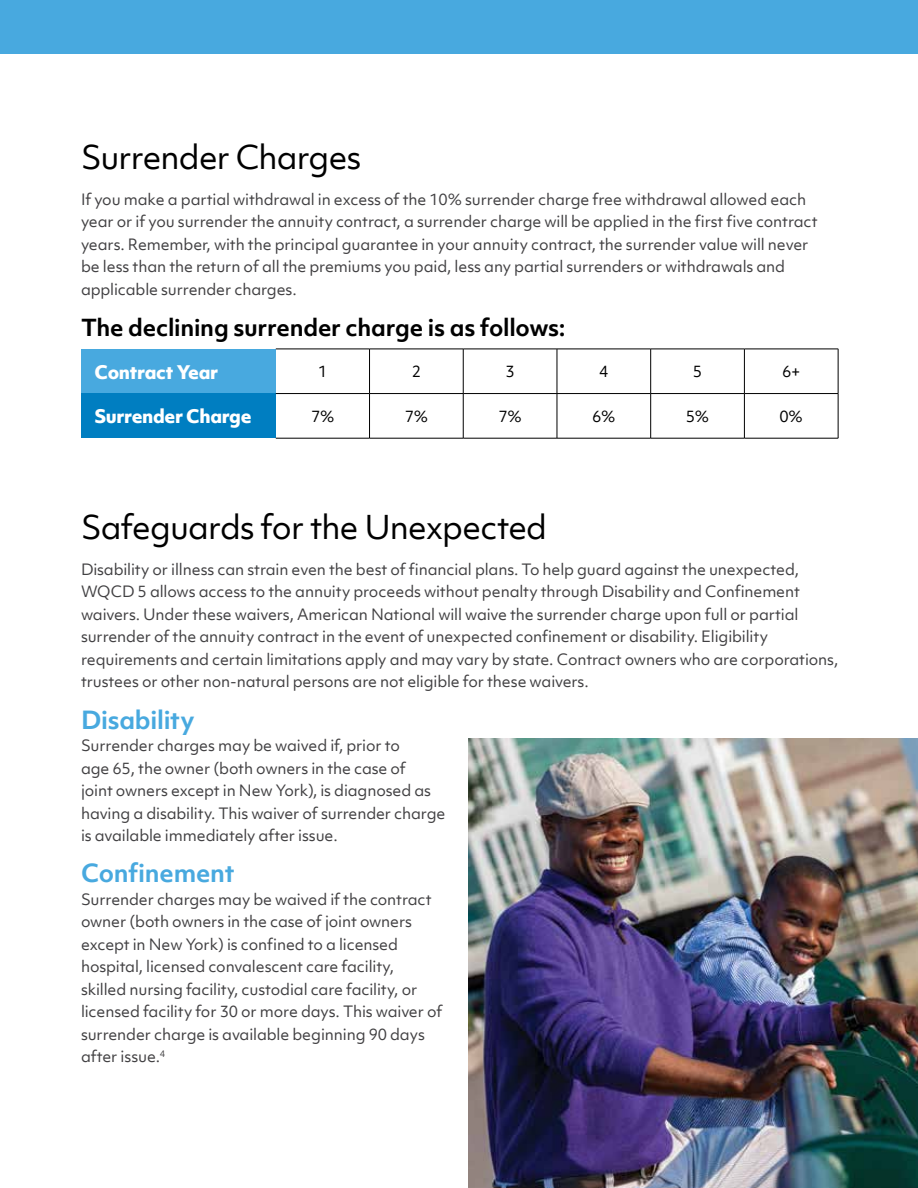
<style>
.page{position:relative;width:918px;height:1188px;background:#fff}
.page>*{position:absolute;margin:0;border:0;box-sizing:border-box;transform-origin:0 0}
.t1{font:31.5px "Objektiv Mk 1";letter-spacing:-.03em;color:#000}
.t2{font:700 24px "Objektiv Mk 1";letter-spacing:-.01em;color:#48a9df}
.t3{font:700 22.5px "Objektiv Mk 1";letter-spacing:-.01em;color:#000}
.t4{font:800 18px "Objektiv Mk 1";letter-spacing:-.02em;color:#fff}
.t5{font:15px/22.5px "Objektiv Mk 1";letter-spacing:-.01em;color:#414042}
.t6{font:15px "Objektiv Mk 1";color:#000}
</style>
<div class="page">
<div style="left:81px;top:349px;width:195px;height:45px;background:#48a9df"></div>
<div style="left:81px;top:394px;width:195px;height:44px;background:#007ec1"></div>
<hr style="left:276px;top:349px;width:94px;height:1px;background:#000">
<hr style="left:370px;top:349px;width:93px;height:1px;background:#000">
<hr style="left:369px;top:349px;width:1px;height:44px;background:#000">
<hr style="left:463px;top:349px;width:94px;height:1px;background:#000">
<hr style="left:463px;top:349px;width:1px;height:44px;background:#000">
<hr style="left:557px;top:349px;width:94px;height:1px;background:#000">
<hr style="left:557px;top:349px;width:1px;height:44px;background:#000">
<hr style="left:651px;top:349px;width:93px;height:1px;background:#000">
<hr style="left:650px;top:349px;width:1px;height:44px;background:#000">
<hr style="left:744px;top:349px;width:94px;height:1px;background:#000">
<hr style="left:744px;top:349px;width:1px;height:44px;background:#000">
<hr style="left:838px;top:349px;width:1px;height:44px;background:#000">
<hr style="left:276px;top:393px;width:94px;height:1px;background:#000">
<hr style="left:370px;top:393px;width:93px;height:1px;background:#000">
<hr style="left:369px;top:394px;width:1px;height:44px;background:#000">
<hr style="left:463px;top:393px;width:94px;height:1px;background:#000">
<hr style="left:463px;top:394px;width:1px;height:44px;background:#000">
<hr style="left:557px;top:393px;width:94px;height:1px;background:#000">
<hr style="left:557px;top:394px;width:1px;height:44px;background:#000">
<hr style="left:651px;top:393px;width:93px;height:1px;background:#000">
<hr style="left:650px;top:394px;width:1px;height:44px;background:#000">
<hr style="left:744px;top:393px;width:94px;height:1px;background:#000">
<hr style="left:744px;top:394px;width:1px;height:44px;background:#000">
<hr style="left:838px;top:394px;width:1px;height:44px;background:#000">
<hr style="left:276px;top:438px;width:94px;height:1px;background:#000">
<hr style="left:370px;top:438px;width:93px;height:1px;background:#000">
<hr style="left:463px;top:438px;width:94px;height:1px;background:#000">
<hr style="left:557px;top:438px;width:94px;height:1px;background:#000">
<hr style="left:651px;top:438px;width:93px;height:1px;background:#000">
<hr style="left:744px;top:438px;width:94px;height:1px;background:#000">
<div style="left:0;top:0;width:918px;height:54px;background:#48a9df"></div>
<img style="left:468px;top:739px;width:450px;height:449px">
<h1 class="t1" style="left:81px;top:135px;width:282px">Surrender Charges</h1>
<p class="t5" style="left:81px;top:188px;width:738px">If you make a partial withdrawal in excess of the 10% surrender charge free withdrawal allowed each year or if you surrender the annuity contract, a surrender charge will be applied in the first five contract years. Remember, with the principal guarantee in your annuity contract, the surrender value will never be less than the return of all the premiums you paid, less any partial surrenders or withdrawals and applicable surrender charges.</p>
<h3 class="t3" style="left:81px;top:312px;width:486px">The declining surrender charge is as follows:</h3>
<p class="t4" style="left:94px;top:359px;width:125px">Contract Year</p>
<p class="t6" style="left:318px;top:361px;width:11px">1</p>
<p class="t6" style="left:412px;top:361px;width:11px">2</p>
<p class="t6" style="left:505px;top:361px;width:11px">3</p>
<p class="t6" style="left:599px;top:361px;width:11px">4</p>
<p class="t6" style="left:693px;top:361px;width:11px">5</p>
<p class="t6" style="left:782px;top:361px;width:20px">6+</p>
<p class="t4" style="left:94px;top:403px;width:159px">Surrender Charge</p>
<p class="t6" style="left:311px;top:406px;width:25px">7%</p>
<p class="t6" style="left:405px;top:406px;width:25px">7%</p>
<p class="t6" style="left:498px;top:406px;width:25px">7%</p>
<p class="t6" style="left:592px;top:406px;width:25px">6%</p>
<p class="t6" style="left:686px;top:406px;width:25px">5%</p>
<p class="t6" style="left:780px;top:406px;width:25px">0%</p>
<h1 class="t1" style="left:81px;top:505px;width:468px">Safeguards for the Unexpected</h1>
<p class="t5" style="left:81px;top:558px;width:759px">Disability or illness can strain even the best of financial plans. To help guard against the unexpected, WQCD 5 allows access to the annuity proceeds without penalty through Disability and Confinement waivers. Under these waivers, American National will waive the surrender charge upon full or partial surrender of the annuity contract in the event of unexpected confinement or disability. Eligibility requirements and certain limitations apply and may vary by state. Contract owners who are corporations, trustees or other non-natural persons are not eligible for these waivers.</p>
<h2 class="t2" style="left:81px;top:703px;width:115px">Disability</h2>
<p class="t5" style="left:81px;top:734px;width:366px">Surrender charges may be waived if, prior to<br>age 65, the owner (both owners in the case of<br>joint owners except in New York), is diagnosed as having a disability. This waiver of surrender charge is available immediately after issue.</p>
<h2 class="t2" style="left:81px;top:856px;width:155px">Confinement</h2>
<p class="t5" style="left:81px;top:888px;width:363px">Surrender charges may be waived if the contract owner (both owners in the case of joint owners except in New York) is confined to a licensed hospital, licensed convalescent care facility, skilled nursing facility, custodial care facility, or licensed facility for 30 or more days. This waiver of surrender charge is available beginning 90 days after issue.<sup>4</sup></p>
</div>
